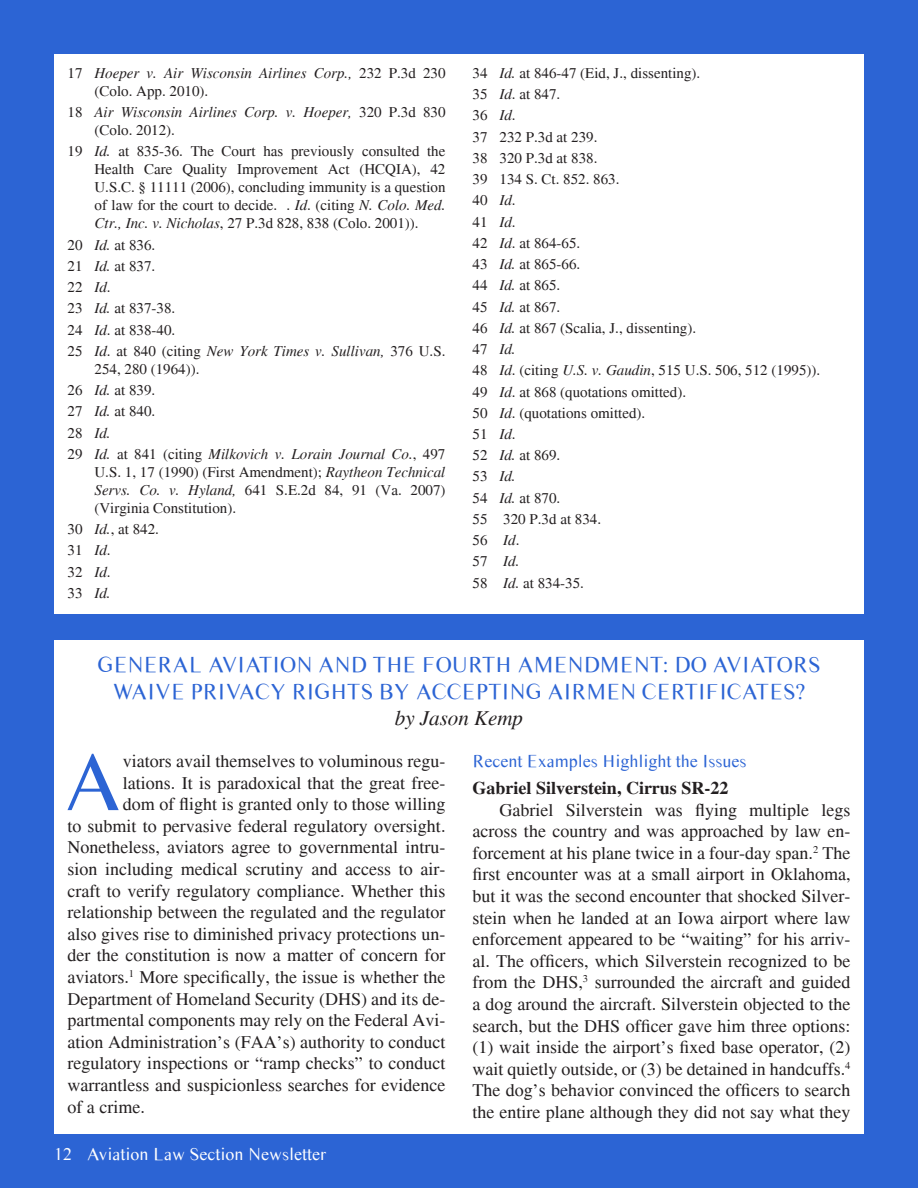
<style>
.page{position:relative;width:918px;height:1188px;background:#2c64d4}
.page>*{position:absolute;margin:0;border:0;box-sizing:border-box;transform-origin:0 0}
.t1{font:83.25px "Times Sans Serif";color:#2c64d4}
.t2{font:22.5px/27px "Times Sans Serif";color:#2c64d4;text-align:center}
.t3{font:italic 21px "Times";color:#231f20}
.t4{font:18px/21.6px "Times";color:#231f20;text-align:justify}
.Heading{font:18px "Times Sans Serif";color:#2c64d4}
.t5{font:18px "Times Sans Serif";color:#fff}
.Subheading{font:700 18px "Times";color:#231f20}
.Endnotes{font:15px/18px "Times";color:#231f20;text-align:justify}
.Endnotes-2{font:italic 15px/18px "Times";color:#231f20}
.s1{font-style:normal}
.s2{font-style:italic}
</style>
<div class="page">
<div style="left:54px;top:54px;width:810px;height:559px;background:#fff"></div>
<div style="left:54px;top:640px;width:810px;height:494px;background:#fff"></div>
<p class="Endnotes-2" style="left:94px;top:64px;width:353px;text-indent:-27px"><span class="s1">17</span> Hoeper v. Air Wisconsin Airlines Corp., <span class="s1">232 P.3d 230 (Colo. App. 2010).</span></p>
<p class="Endnotes-2" style="left:94px;top:103px;width:353px;text-indent:-27px"><span class="s1">18</span> Air Wisconsin Airlines Corp. v. Hoeper, <span class="s1">320 P.3d 830 (Colo. 2012).</span></p>
<p class="Endnotes" style="left:94px;top:143px;width:353px;text-indent:-27px">19 <span class="s2">Id.</span> at 835-36. The Court has previously consulted the Health Care Quality Improvement Act (HCQIA), 42<br>U.S.C. § 11111 (2006), concluding immunity is a question of law for the court to decide. . <span class="s2">Id</span>. (citing <span class="s2">N. Colo. Med.<br>Ctr., Inc. v. Nicholas</span>, 27 P.3d 828, 838 (Colo. 2001)).</p>
<p class="Endnotes" style="left:68px;top:236px;width:89px">20 <span class="s2">Id.</span> at 836.</p>
<p class="Endnotes" style="left:68px;top:257px;width:89px">21 <span class="s2">Id.</span> at 837.</p>
<p class="Endnotes" style="left:68px;top:278px;width:45px">22 <span class="s2">Id</span>.</p>
<p class="Endnotes" style="left:68px;top:299px;width:109px">23 <span class="s2">Id.</span> at 837-38.</p>
<p class="Endnotes" style="left:68px;top:321px;width:109px">24 <span class="s2">Id</span>. at 838-40.</p>
<p class="Endnotes" style="left:94px;top:342px;width:352px;text-indent:-27px">25 <span class="s2">Id</span>. at 840 (citing <span class="s2">New York Times v. Sullivan,</span> 376 U.S.<br>254, 280 (1964)).</p>
<p class="Endnotes" style="left:68px;top:381px;width:89px">26 <span class="s2">Id.</span> at 839.</p>
<p class="Endnotes" style="left:68px;top:402px;width:89px">27 <span class="s2">Id.</span> at 840.</p>
<p class="Endnotes-2" style="left:68px;top:424px;width:45px"><span class="s1">28</span> Id.</p>
<p class="Endnotes" style="left:94px;top:445px;width:353px;text-indent:-27px">29 <span class="s2">Id.</span> at 841 (citing <span class="s2">Milkovich v. Lorain Journal Co.</span>, 497<br>U.S. 1, 17 (1990) (First Amendment); <span class="s2">Raytheon Technical Servs. Co. v. Hyland,</span> 641 S.E.2d 84, 91 (Va. 2007) (Virginia Constitution).</p>
<p class="Endnotes" style="left:68px;top:520px;width:93px">30 <span class="s2">Id.</span>, at 842.</p>
<p class="Endnotes" style="left:68px;top:541px;width:45px">31 <span class="s2">Id</span>.</p>
<p class="Endnotes" style="left:68px;top:563px;width:45px">32 <span class="s2">Id</span>.</p>
<p class="Endnotes-2" style="left:68px;top:584px;width:45px"><span class="s1">33</span> Id.</p>
<p class="Endnotes" style="left:472px;top:64px;width:229px">34 <span class="s2">Id.</span> at 846-47 (Eid, J., dissenting).</p>
<p class="Endnotes" style="left:472px;top:85px;width:89px">35 <span class="s2">Id</span>. at 847.</p>
<p class="Endnotes" style="left:472px;top:107px;width:45px">36 <span class="s2">Id</span>.</p>
<p class="Endnotes" style="left:472px;top:128px;width:126px">37 232 P.3d at 239.</p>
<p class="Endnotes" style="left:472px;top:149px;width:126px">38 320 P.3d at 838.</p>
<p class="Endnotes" style="left:472px;top:170px;width:149px">39 134 S. Ct. 852. 863.</p>
<p class="Endnotes" style="left:472px;top:191px;width:45px">40 <span class="s2">Id</span>.</p>
<p class="Endnotes" style="left:472px;top:213px;width:45px">41 <span class="s2">Id</span>.</p>
<p class="Endnotes" style="left:472px;top:234px;width:109px">42 <span class="s2">Id</span>. at 864-65.</p>
<p class="Endnotes" style="left:472px;top:255px;width:109px">43 <span class="s2">Id.</span> at 865-66.</p>
<p class="Endnotes" style="left:472px;top:276px;width:89px">44 <span class="s2">Id.</span> at 865.</p>
<p class="Endnotes" style="left:472px;top:298px;width:89px">45 <span class="s2">Id.</span> at 867.</p>
<p class="Endnotes" style="left:472px;top:319px;width:225px">46 <span class="s2">Id.</span> at 867 (Scalia, J., dissenting).</p>
<p class="Endnotes-2" style="left:472px;top:340px;width:45px"><span class="s1">47</span> Id.</p>
<p class="Endnotes" style="left:472px;top:361px;width:349px">48 <span class="s2">Id</span>. (citing <span class="s2">U.S. v. Gaudin</span>, 515 U.S. 506, 512 (1995)).</p>
<p class="Endnotes" style="left:472px;top:383px;width:215px">49 <span class="s2">Id</span>. at 868 (quotations omitted).</p>
<p class="Endnotes" style="left:472px;top:404px;width:174px">50 <span class="s2">Id</span>. (quotations omitted).</p>
<p class="Endnotes" style="left:472px;top:425px;width:45px">51 <span class="s2">Id</span>.</p>
<p class="Endnotes" style="left:472px;top:446px;width:89px">52 <span class="s2">Id.</span> at 869.</p>
<p class="Endnotes-2" style="left:472px;top:468px;width:45px"><span class="s1">53</span> Id.</p>
<p class="Endnotes" style="left:472px;top:489px;width:89px">54 <span class="s2">Id.</span> at 870.</p>
<p class="Endnotes" style="left:472px;top:510px;width:130px">55 320 P.3d at 834.</p>
<p class="Endnotes" style="left:472px;top:531px;width:48px">56 <span class="s2">Id</span>.</p>
<p class="Endnotes-2" style="left:472px;top:553px;width:48px"><span class="s1">57</span> Id.</p>
<p class="Endnotes" style="left:472px;top:574px;width:113px">58 <span class="s2">Id.</span> at 834-35.</p>
<p class="t2" style="left:97px;top:651px;width:725px">GENERAL AVIATION AND THE FOURTH AMENDMENT: DO AVIATORS<br>WAIVE PRIVACY RIGHTS BY ACCEPTING AIRMEN CERTIFICATES?</p>
<p class="t3" style="left:395px;top:706px;width:130px">by Jason Kemp</p>
<p class="t1" style="left:63px;top:726px;width:62px">A</p>
<p class="t4" style="left:123px;top:750px;width:324px">viators avail themselves to voluminous regu-</p>
<p class="Heading" style="left:472px;top:749px;width:275px">Recent Examples Highlight the Issues</p>
<p class="Subheading" style="left:472px;top:777px;width:257px">Gabriel Silverstein, Cirrus SR-22</p>
<p class="t4" style="left:472px;top:799px;width:380px;text-indent:27px">Gabriel Silverstein was flying multiple legs across the country and was approached by law en&shy;forcement at his plane twice in a four-day span.<sup>2</sup> The first encounter was at a small airport in Oklahoma, but it was the second encounter that shocked Silver&shy;stein when he landed at an Iowa airport where law enforcement appeared to be “waiting” for his arriv&shy;al. The officers, which Silverstein recognized to be from the DHS,<sup>3</sup> surrounded the aircraft and guided a dog around the aircraft. Silverstein objected to the search, but the DHS officer gave him three options: (1) wait inside the airport’s fixed base operator, (2) wait quietly outside, or (3) be detained in handcuffs.<sup>4<br></sup>The dog’s behavior convinced the officers to search the entire plane although they did not say what they</p>
<p class="t4" style="left:123px;top:772px;width:324px">lations. It is paradoxical that the great free-</p>
<p class="t4" style="left:123px;top:793px;width:324px">dom of flight is granted only to those willing</p>
<p class="t4" style="left:68px;top:815px;width:380px">to submit to pervasive federal regulatory oversight.</p>
<p class="t4" style="left:68px;top:837px;width:379px">Nonetheless, aviators agree to governmental intru-</p>
<p class="t4" style="left:68px;top:858px;width:379px">sion including medical scrutiny and access to air-</p>
<p class="t4" style="left:68px;top:880px;width:379px">craft to verify regulatory compliance. Whether this</p>
<p class="t4" style="left:68px;top:901px;width:380px">relationship between the regulated and the regulator</p>
<p class="t4" style="left:68px;top:923px;width:379px">also gives rise to diminished privacy protections un-</p>
<p class="t4" style="left:68px;top:945px;width:380px">der the constitution is now a matter of concern for</p>
<p class="t4" style="left:68px;top:966px;width:379px">aviators.<sup>1</sup> More specifically, the issue is whether the</p>
<p class="t4" style="left:68px;top:988px;width:379px">Department of Homeland Security (DHS) and its de-</p>
<p class="t4" style="left:68px;top:1009px;width:379px">partmental components may rely on the Federal Avi-</p>
<p class="t4" style="left:68px;top:1031px;width:380px">ation Administration’s (FAA’s) authority to conduct</p>
<p class="t4" style="left:68px;top:1053px;width:380px">regulatory inspections or “ramp checks” to conduct</p>
<p class="t4" style="left:68px;top:1074px;width:380px">warrantless and suspicionless searches for evidence</p>
<p class="t4" style="left:68px;top:1096px;width:79px">of a crime.</p>
<p class="t5" style="left:54px;top:1142px;width:274px">12 Aviation Law Section Newsletter</p>
</div>
